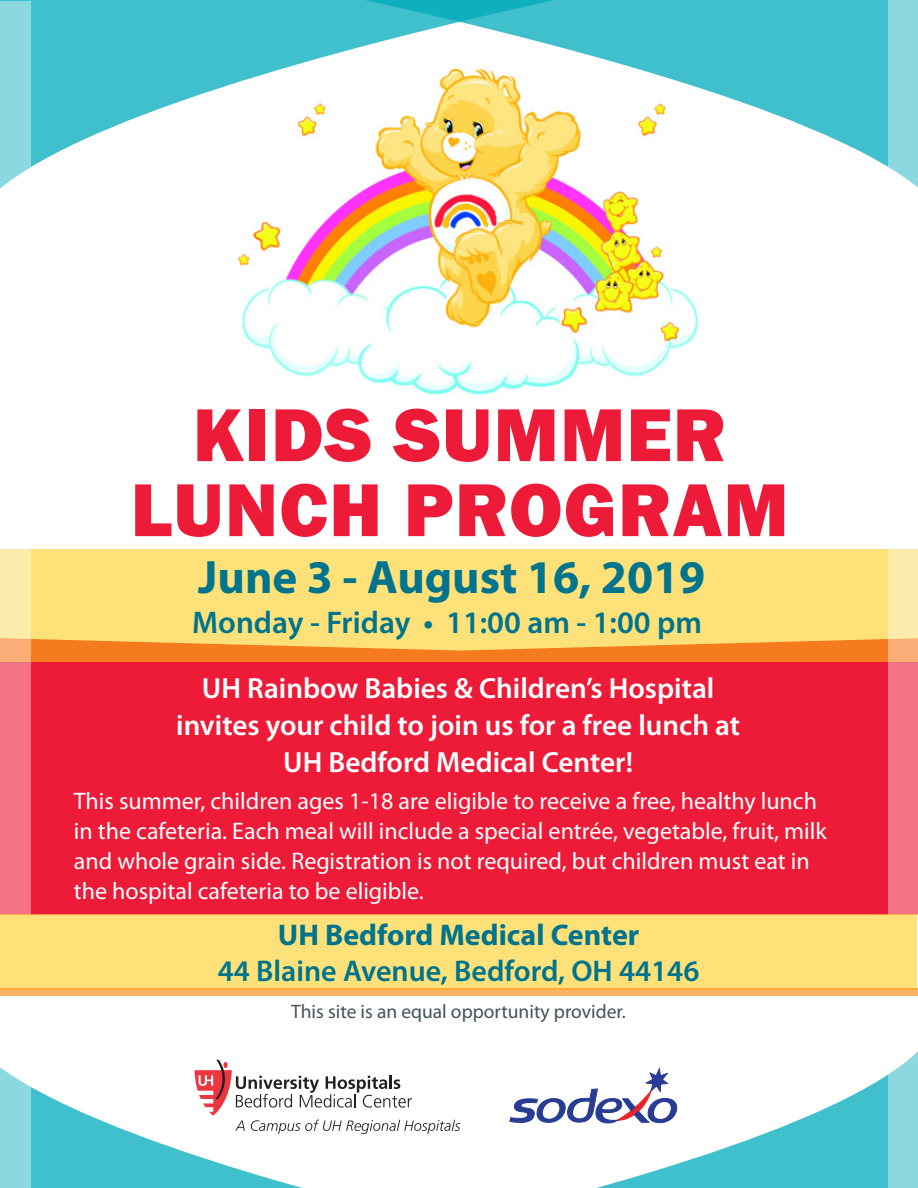
<style>
.page{position:relative;width:918px;height:1188px;background:#fff}
.page>*{position:absolute;margin:0;border:0;box-sizing:border-box;transform-origin:0 0}
.t1{font:800 77.55px "Franklin Gothic";letter-spacing:.015em;color:#ed1a38}
.t2{font:700 47.1px "Myriad Pro";color:#00738d}
.t3{font:600 31.35px "Myriad Pro";color:#00738d}
.t4{font:600 30px "Myriad Pro";color:#00738d}
.t5{font:700 30px "Myriad Pro";color:#00738d}
.t6{font:600 29.25px/37px "Myriad Pro";color:#fff;text-align:center}
.t7{font:24px/30px "Myriad Pro";color:#fff}
.t8{font:19.5px "Myriad Pro";color:#455259}
</style>
<div class="page">
<div style="left:31px;top:661px;width:857px;height:254px;background:#ed1a38"></div>
<svg style="left:31px;top:549px;width:857px;height:112px;fill:#fee178"></svg>
<svg style="left:31px;top:1059px;width:857px;height:129px"></svg>
<svg style="left:34px;top:0;width:854px;height:167px;fill:#40bfcc"></svg>
<svg style="left:0;top:1px;width:31px;height:1187px"></svg>
<svg style="left:888px;top:0;width:30px;height:1188px"></svg>
<svg style="left:510px;top:1069px;width:167px;height:54px"></svg>
<div style="left:0;top:915px;width:916px;height:75px;background:#fee178"></div>
<svg style="left:0;top:988px;width:918px;height:8px;fill:#f9b565"></svg>
<img style="left:230px;top:55px;width:478px;height:340px">
<svg style="left:195px;top:1060px;width:265px;height:74px"></svg>
<p class="t1" style="left:193px;top:385px;width:535px">KIDS SUMMER</p>
<p class="t1" style="left:131px;top:460px;width:659px">LUNCH PROGRAM</p>
<p class="t2" style="left:198px;top:546px;width:509px">June 3 - August 16, 2019</p>
<p class="t3" style="left:192px;top:603px;width:511px">Monday-- Friday • 11:00 am - 1:00 pm</p>
<p class="t6" style="left:202px;top:669px;width:514px">UH Rainbow Babies &amp; Children’s Hospital</p>
<p class="t6" style="left:176px;top:706px;width:565px">invites your child to join us for a free lunch at<br>UH Bedford Medical Center!</p>
<p class="t7" style="left:74px;top:785px;width:754px">This summer, children ages 1-18 are eligible to receive a free, healthy lunch in the cafeteria. Each meal will include a special entrée, vegetable, fruit, milk and whole grain side. Registration is not required, but children must eat in the hospital cafeteria to be eligible.</p>
<p class="t5" style="left:278px;top:915px;width:363px">UH Bedford Medical Center</p>
<p class="t4" style="left:218px;top:952px;width:483px">44 Blaine Avenue, Bedford, OH 44146</p>
<p class="t8" style="left:291px;top:999px;width:336px">This site is an equal opportunity provider.</p>
</div>
